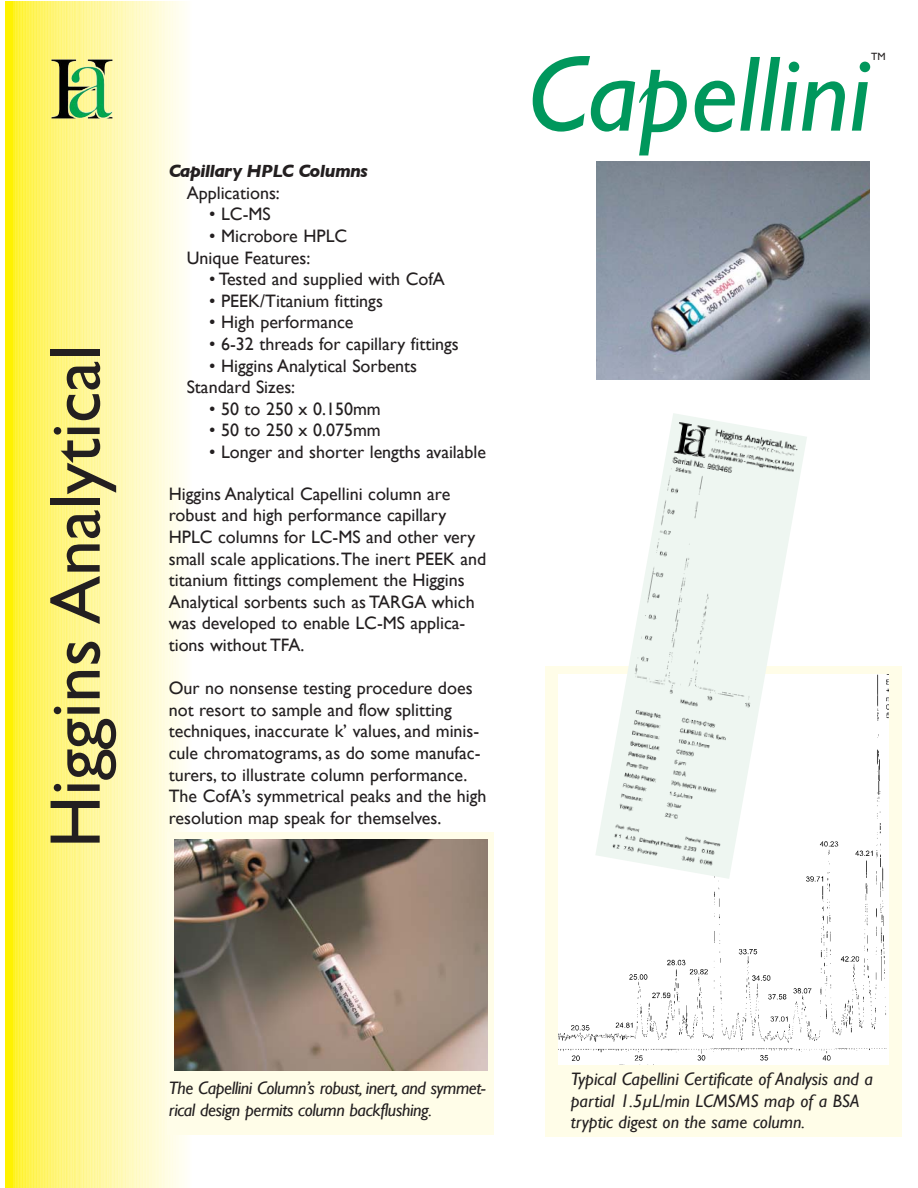
<style>
.page{position:relative;width:918px;height:1188px;background:#fff}
.page>*{position:absolute;margin:0;border:0;box-sizing:border-box;transform-origin:0 0}
.t1{font:italic 108px "Gill Sans";color:#00975c}
.t2{font:72px "Gill Sans";color:#231f20}
.t3{font:18px/21.6px "Gill Sans";color:#231f20}
.t4{font:italic 18px/21.6px "Gill Sans";color:#231f20}
.t5{font:italic 18px/21.6px "Gill Sans";letter-spacing:-.02em;color:#231f20}
.t6{font:italic 700 18px "Gill Sans";letter-spacing:-.035em;color:#231f20}
.t7{font:10.5px "Gill Sans";color:#231f20}
</style>
<div class="page">
<div style="left:545px;top:666px;width:356px;height:471px;background:#fffde8"></div>
<hr style="left:5px;top:2px;width:2px;height:1186px;background:#fff200">
<hr style="left:7px;top:2px;width:3px;height:1186px;background:#fff200">
<hr style="left:10px;top:2px;width:3px;height:1186px;background:#fff200">
<hr style="left:13px;top:2px;width:3px;height:1186px;background:#fff208">
<hr style="left:14px;top:2px;width:2px;height:1186px;background:#fff20d">
<hr style="left:15px;top:2px;width:3px;height:1186px;background:#fff215">
<hr style="left:17px;top:2px;width:2px;height:1186px;background:#fff21b">
<hr style="left:18px;top:2px;width:3px;height:1186px;background:#fff220">
<hr style="left:20px;top:2px;width:2px;height:1186px;background:#fff325">
<hr style="left:22px;top:2px;width:2px;height:1186px;background:#fff32a">
<hr style="left:24px;top:2px;width:3px;height:1186px;background:#fff330">
<hr style="left:27px;top:2px;width:3px;height:1186px;background:#fff336">
<hr style="left:29px;top:2px;width:3px;height:1186px;background:#fff33b">
<hr style="left:32px;top:2px;width:3px;height:1186px;background:#fff341">
<hr style="left:35px;top:2px;width:3px;height:1186px;background:#fff346">
<hr style="left:38px;top:2px;width:3px;height:1186px;background:#fff34c">
<hr style="left:40px;top:2px;width:3px;height:1186px;background:#fff450">
<hr style="left:43px;top:2px;width:3px;height:1186px;background:#fff455">
<hr style="left:46px;top:2px;width:3px;height:1186px;background:#fff45a">
<hr style="left:49px;top:2px;width:3px;height:1186px;background:#fff45e">
<hr style="left:52px;top:2px;width:3px;height:1186px;background:#fff463">
<hr style="left:55px;top:2px;width:2px;height:1186px;background:#fff467">
<hr style="left:57px;top:2px;width:3px;height:1186px;background:#fff56b">
<hr style="left:60px;top:2px;width:3px;height:1186px;background:#fff56f">
<hr style="left:63px;top:2px;width:3px;height:1186px;background:#fff573">
<hr style="left:66px;top:2px;width:3px;height:1186px;background:#fff576">
<hr style="left:69px;top:2px;width:2px;height:1186px;background:#fff57a">
<hr style="left:71px;top:2px;width:3px;height:1186px;background:#fff67d">
<hr style="left:74px;top:2px;width:3px;height:1186px;background:#fff680">
<hr style="left:77px;top:2px;width:3px;height:1186px;background:#fff684">
<hr style="left:80px;top:2px;width:2px;height:1186px;background:#fff687">
<hr style="left:82px;top:2px;width:3px;height:1186px;background:#fff689">
<hr style="left:85px;top:2px;width:3px;height:1186px;background:#fff68d">
<hr style="left:88px;top:2px;width:3px;height:1186px;background:#fff790">
<hr style="left:91px;top:2px;width:3px;height:1186px;background:#fff793">
<hr style="left:94px;top:2px;width:2px;height:1186px;background:#fff796">
<hr style="left:96px;top:2px;width:3px;height:1186px;background:#fff799">
<hr style="left:99px;top:2px;width:3px;height:1186px;background:#fff79b">
<hr style="left:102px;top:2px;width:3px;height:1186px;background:#fff89e">
<hr style="left:105px;top:2px;width:2px;height:1186px;background:#fff8a2">
<hr style="left:107px;top:2px;width:3px;height:1186px;background:#fff8a4">
<hr style="left:110px;top:2px;width:3px;height:1186px;background:#fff8a7">
<hr style="left:113px;top:2px;width:3px;height:1186px;background:#fff8aa">
<hr style="left:116px;top:2px;width:3px;height:1186px;background:#fff9ae">
<hr style="left:119px;top:2px;width:2px;height:1186px;background:#fff9b1">
<hr style="left:121px;top:2px;width:3px;height:1186px;background:#fff9b3">
<hr style="left:124px;top:2px;width:3px;height:1186px;background:#fff9b6">
<hr style="left:127px;top:2px;width:3px;height:1186px;background:#fff9ba">
<hr style="left:130px;top:2px;width:2px;height:1186px;background:#fffabd">
<hr style="left:132px;top:2px;width:3px;height:1186px;background:#fffabf">
<hr style="left:135px;top:2px;width:3px;height:1186px;background:#fffac2">
<hr style="left:138px;top:2px;width:3px;height:1186px;background:#fffac5">
<hr style="left:141px;top:2px;width:3px;height:1186px;background:#fffbc9">
<hr style="left:144px;top:2px;width:2px;height:1186px;background:#fffbcc">
<hr style="left:146px;top:2px;width:3px;height:1186px;background:#fffbce">
<hr style="left:149px;top:2px;width:3px;height:1186px;background:#fffbd1">
<hr style="left:152px;top:2px;width:3px;height:1186px;background:#fffbd4">
<hr style="left:155px;top:2px;width:2px;height:1186px;background:#fffcd7">
<hr style="left:157px;top:2px;width:3px;height:1186px;background:#fffcd9">
<hr style="left:160px;top:2px;width:3px;height:1186px;background:#fffcdc">
<hr style="left:163px;top:2px;width:3px;height:1186px;background:#fffcdf">
<hr style="left:166px;top:2px;width:3px;height:1186px;background:#fffde2">
<hr style="left:169px;top:2px;width:2px;height:1186px;background:#fffde5">
<hr style="left:171px;top:2px;width:3px;height:1186px;background:#fffde7">
<hr style="left:174px;top:2px;width:3px;height:1186px;background:#fffdeb">
<hr style="left:177px;top:2px;width:3px;height:1186px;background:#fffeee">
<hr style="left:180px;top:2px;width:3px;height:1186px;background:#fffef1">
<hr style="left:183px;top:2px;width:2px;height:1186px;background:#fffef4">
<hr style="left:185px;top:2px;width:3px;height:1186px;background:#fffef6">
<hr style="left:188px;top:2px;width:3px;height:1186px;background:#fffffa">
<div style="left:167px;top:832px;width:327px;height:303px;background:#fffde8"></div>
<img style="left:597px;top:162px;width:272px;height:218px">
<img style="left:174px;top:840px;width:314px;height:230px">
<div style="left:559px;top:674px;width:329px;height:391px;background:#fff"></div>
<img style="left:596px;top:413px;width:211px;height:463px">
<img style="left:87px;top:59px;width:26px;height:60px">
<h2 class="t2" style="left:34px;top:848px;width:505px;rotate:-90deg">Higgins Analytical</h2>
<p class="t6" style="left:169px;top:161px;width:201px">Capillary HPLC Columns</p>
<p class="t3" style="left:187px;top:182px;width:95px">Applications:</p>
<p class="t3" style="left:209px;top:203px;width:63px">• LC-MS</p>
<p class="t3" style="left:187px;top:225px;width:162px;text-indent:22px">• Microbore HPLC<br>Unique Features:</p>
<p class="t3" style="left:209px;top:268px;width:237px">• Tested and supplied with CofA</p>
<p class="t3" style="left:209px;top:290px;width:175px">• PEEK/Titanium fittings</p>
<p class="t3" style="left:209px;top:311px;width:146px">• High performance</p>
<p class="t3" style="left:209px;top:333px;width:251px">• 6-32 threads for capillary fittings</p>
<p class="t3" style="left:187px;top:355px;width:232px;text-indent:22px">• Higgins Analytical Sorbents<br>Standard Sizes:</p>
<p class="t3" style="left:209px;top:398px;width:173px">• 50 to 250 x 0.150mm</p>
<p class="t3" style="left:209px;top:419px;width:173px">• 50 to 250 x 0.075mm</p>
<p class="t3" style="left:209px;top:441px;width:278px">• Longer and shorter lengths available</p>
<p class="t3" style="left:169px;top:483px;width:319px">Higgins Analytical Capellini column are robust and high performance capillary HPLC columns for LC-MS and other very small scale applications.The inert PEEK and titanium fittings complement the Higgins Analytical sorbents such as TARGA which was developed to enable LC-MS applica&shy;tions without TFA.</p>
<p class="t3" style="left:169px;top:677px;width:319px">Our no nonsense testing procedure does not resort to sample and flow splitting techniques, inaccurate k’ values, and minis&shy;cule chromatograms, as do some manufac&shy;turers, to illustrate column performance.<br>The CofA’s symmetrical peaks and the high resolution map speak for themselves.</p>
<p class="t7" style="left:871px;top:50px;width:16px">TM</p>
<h1 class="t1" style="left:527px;top:32px;width:344px">Capellini</h1>
<p class="t5" style="left:169px;top:1078px;width:318px">The Capellini Column’s robust, inert, and symmet&shy;rical design permits column backflushing.</p>
<p class="t4" style="left:571px;top:1068px;width:304px">Typical Capellini Certificate of Analysis and a partial 1.5µL/min LCMSMS map of a BSA tryptic digest on the same column.</p>
</div>
